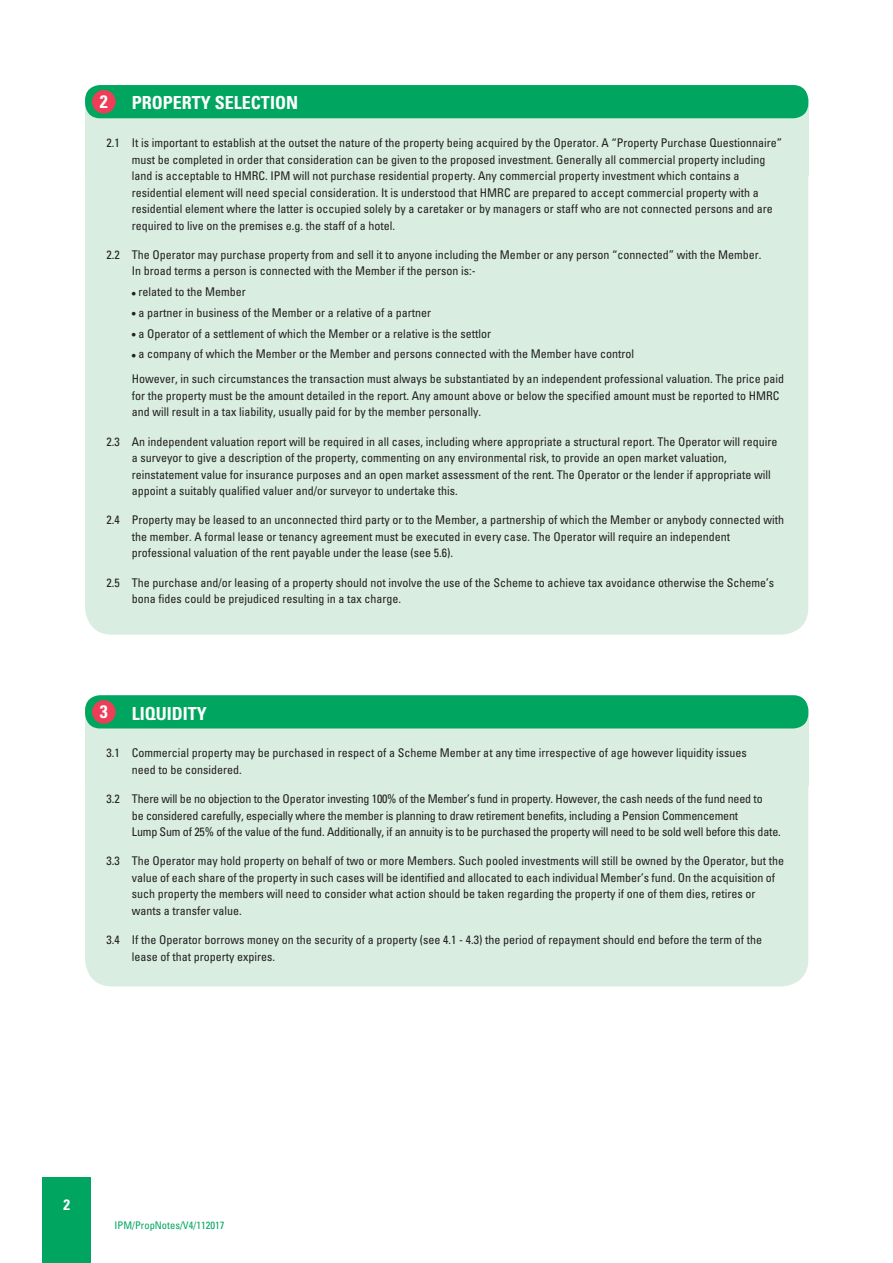
<style>
.page{position:relative;width:893px;height:1263px;background:#fff}
.page>*{position:absolute;margin:0;border:0;box-sizing:border-box;transform-origin:0 0}
.t1{font:700 condensed 18px "Univers";color:#fff}
.t2{font:700 condensed 15px "Univers";color:#fff}
.t3{font:condensed 12px/16.5px "Univers";color:#231f20}
.t4{font:condensed 10.5px "Univers";color:#00a65f}
</style>
<div class="page">
<div style="left:43px;top:1178px;width:48px;height:85px;background:#00a65f"></div>
<div style="left:85px;top:118px;width:723px;height:517px;background:#d9ede1;border-radius:27px"></div>
<div style="left:85px;top:98px;width:723px;height:78px;background:#d9ede1"></div>
<div style="left:85px;top:85px;width:723px;height:33px;background:#00a65f;border-radius:15px"></div>
<div style="left:92px;top:90px;width:24px;height:24px;background:#ee3d56;border-radius:50%"></div>
<div style="left:85px;top:729px;width:723px;height:257px;background:#d9ede1;border-radius:27px"></div>
<div style="left:85px;top:709px;width:723px;height:77px;background:#d9ede1"></div>
<div style="left:85px;top:695px;width:723px;height:33px;background:#00a65f;border-radius:15px"></div>
<div style="left:92px;top:700px;width:24px;height:24px;background:#ee3d56;border-radius:50%"></div>
<h1 class="t1" style="left:100px;top:95px;width:9px">2</h1>
<h1 class="t1" style="left:132px;top:96px;width:168px">PROPERTY SELECTION</h1>
<p class="t3" style="left:132px;top:136px;width:651px;text-indent:-26px">2.1 It is important to establish at the outset the nature of the property being acquired by the Operator. A “Property Purchase Questionnaire” must be completed in order that consideration can be given to the proposed investment. Generally all commercial property including land is acceptable to HMRC. IPM will not purchase residential property. Any commercial property investment which contains a residential element will need special consideration. It is understood that HMRC are prepared to accept commercial property with a residential element where the latter is occupied solely by a caretaker or by managers or staff who are not connected persons and are required to live on the premises e.g. the staff of a hotel.</p>
<p class="t3" style="left:132px;top:247px;width:631px;text-indent:-26px">2.2 The Operator may purchase property from and sell it to anyone including the Member or any person “connected” with the Member.<br>In broad terms a person is connected with the Member if the person is:-</p>
<p class="t3" style="left:132px;top:285px;width:115px">• related to the Member</p>
<p class="t3" style="left:132px;top:305px;width:301px">• a partner in business of the Member or a relative of a partner</p>
<p class="t3" style="left:132px;top:326px;width:361px">• a Operator of a settlement of which the Member or a relative is the settlor</p>
<p class="t3" style="left:132px;top:343px;width:653px;line-height:25px">• a company of which the Member or the Member and persons connected with the Member have control<br>However, in such circumstances the transaction must always be substantiated by an independent professional valuation. The price paid</p>
<p class="t3" style="left:132px;top:388px;width:649px">for the property must be the amount detailed in the report. Any amount above or below the specified amount must be reported to HMRC and will result in a tax liability, usually paid for by the member personally.</p>
<p class="t3" style="left:132px;top:434px;width:647px;text-indent:-26px">2.3 An independent valuation report will be required in all cases, including where appropriate a structural report. The Operator will require a surveyor to give a description of the property, commenting on any environmental risk, to provide an open market valuation, reinstatement value for insurance purposes and an open market assessment of the rent. The Operator or the lender if appropriate will appoint a suitably qualified valuer and/or surveyor to undertake this.</p>
<p class="t3" style="left:132px;top:513px;width:653px;text-indent:-26px">2.4 Property may be leased to an unconnected third party or to the Member, a partnership of which the Member or anybody connected with the member. A formal lease or tenancy agreement must be executed in every case. The Operator will require an independent professional valuation of the rent payable under the lease (see 5.6).</p>
<p class="t3" style="left:132px;top:575px;width:643px;text-indent:-26px">2.5 The purchase and/or leasing of a property should not involve the use of the Scheme to achieve tax avoidance otherwise the Scheme’s bona fides could be prejudiced resulting in a tax charge.</p>
<h1 class="t1" style="left:100px;top:705px;width:9px">3</h1>
<h1 class="t1" style="left:132px;top:707px;width:77px">LIQUIDITY</h1>
<p class="t3" style="left:132px;top:746px;width:616px;text-indent:-26px">3.1 Commercial property may be purchased in respect of a Scheme Member at any time irrespective of age however liquidity issues need to be considered.</p>
<p class="t3" style="left:132px;top:792px;width:650px;text-indent:-26px">3.2 There will be no objection to the Operator investing 100% of the Member’s fund in property. However, the cash needs of the fund need to<br>be considered carefully, especially where the member is planning to draw retirement benefits, including a Pension Commencement<br>Lump Sum of 25% of the value of the fund. Additionally, if an annuity is to be purchased the property will need to be sold well before this date.</p>
<p class="t3" style="left:132px;top:854px;width:653px;text-indent:-26px">3.3 The Operator may hold property on behalf of two or more Members. Such pooled investments will still be owned by the Operator, but the value of each share of the property in such cases will be identified and allocated to each individual Member’s fund. On the acquisition of such property the members will need to consider what action should be taken regarding the property if one of them dies, retires or wants a transfer value.</p>
<p class="t3" style="left:132px;top:933px;width:631px;text-indent:-26px">3.4 If the Operator borrows money on the security of a property (see 4.1 - 4.3) the period of repayment should end before the term of the lease of that property expires.</p>
<p class="t2" style="left:63px;top:1199px;width:8px">2</p>
<p class="t4" style="left:115px;top:1221px;width:111px">IPM/PropNotes/V4/112017</p>
</div>
